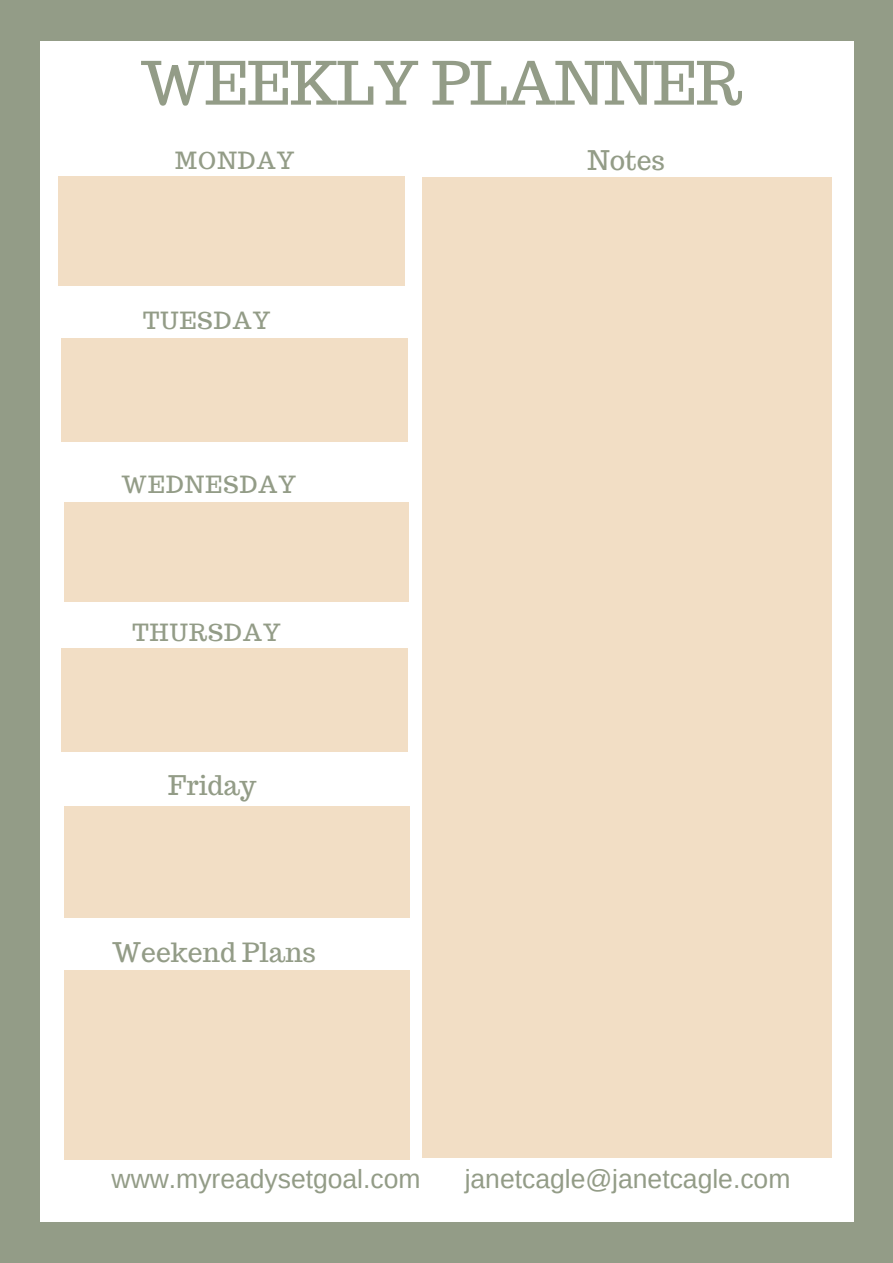
<style>
.page{position:relative;width:893px;height:1263px;background:#939c87}
.page>*{position:absolute;margin:0;border:0;box-sizing:border-box;transform-origin:0 0}
.t1{font:59.55px "Trocchi";letter-spacing:-.01em;color:#939c87}
.t2{font:26.55px "Arimo";color:#939c87}
.t3{font:26.55px "Trocchi";color:#939c87}
.t4{font:23.25px "Trocchi";letter-spacing:.05em;color:#939c87}
</style>
<div class="page">
<div style="left:41px;top:42px;width:812px;height:1180px;background:#fff"></div>
<div style="left:61px;top:338px;width:347px;height:103px;background:#f2dec5"></div>
<div style="left:64px;top:502px;width:345px;height:99px;background:#f2dec5"></div>
<div style="left:422px;top:177px;width:410px;height:980px;background:#f2dec5"></div>
<div style="left:59px;top:177px;width:346px;height:109px;background:#f2dec5"></div>
<div style="left:61px;top:649px;width:347px;height:103px;background:#f2dec5"></div>
<div style="left:64px;top:806px;width:346px;height:112px;background:#f2dec5"></div>
<div style="left:64px;top:971px;width:346px;height:189px;background:#f2dec5"></div>
<h1 class="t1" style="left:140px;top:44px;width:603px">WEEKLY PLANNER</h1>
<p class="t4" style="left:175px;top:145px;width:121px">MONDAY</p>
<p class="t4" style="left:143px;top:305px;width:129px">TUESDAY</p>
<p class="t4" style="left:122px;top:470px;width:176px">WEDNESDAY</p>
<p class="t4" style="left:132px;top:617px;width:150px">THURSDAY</p>
<p class="t3" style="left:168px;top:768px;width:90px">Friday</p>
<p class="t3" style="left:112px;top:935px;width:205px">Weekend Plans</p>
<p class="t3" style="left:588px;top:143px;width:79px">Notes</p>
<p class="t2" style="left:112px;top:1164px;width:311px">www.myreadysetgoal.com</p>
<p class="t2" style="left:465px;top:1164px;width:327px">janetcagle@janetcagle.com</p>
</div>
